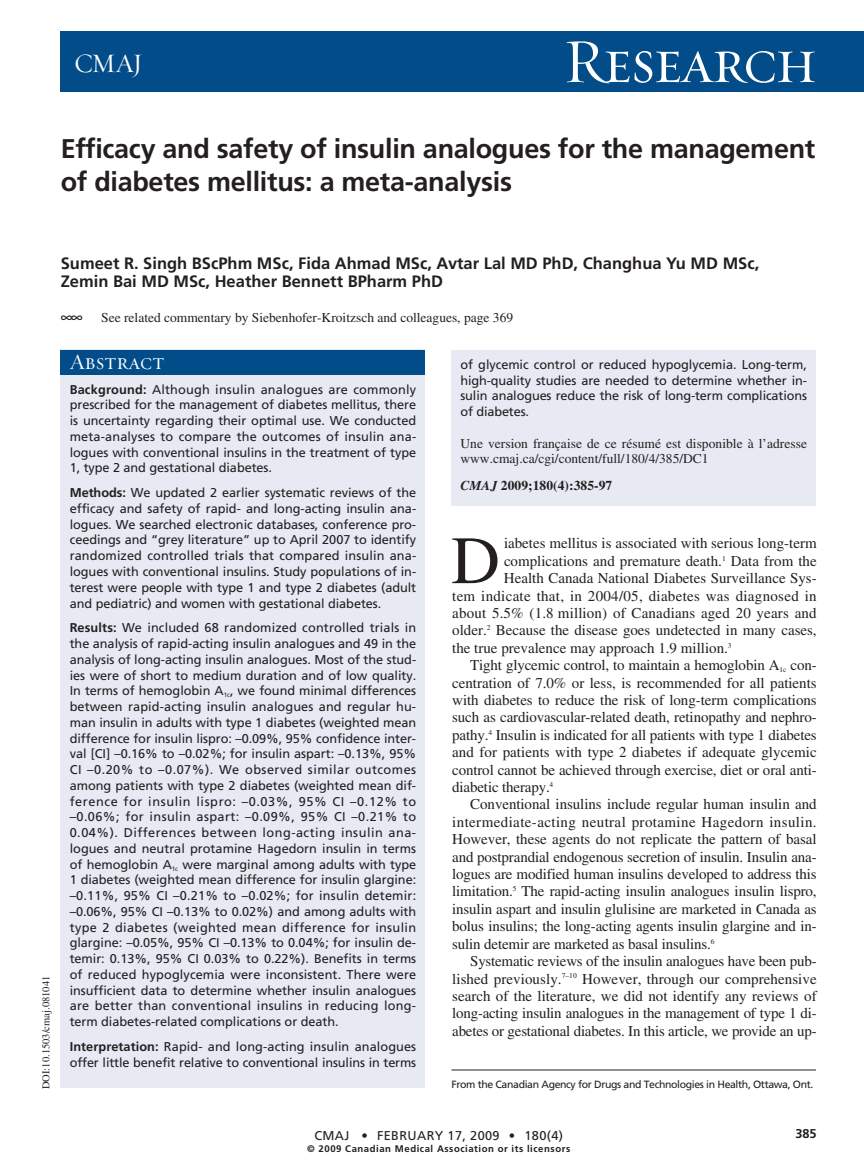
<style>
.page{position:relative;width:864px;height:1175px;background:#fff}
.page>*{position:absolute;margin:0;border:0;box-sizing:border-box;transform-origin:0 0}
.t1{font:67.5px "Times";color:#231f20}
.t2{font:63px "Requiem Display HTF Small Caps";letter-spacing:-.035em;color:#fff}
.t3{font:700 27px/33px "Frutiger";letter-spacing:-.01em;color:#231f20}
.t4{font:27px "Requiem Display HTF Roman";color:#fff}
.t5{font:22.5px "Requiem Display HTF Small Caps";color:#fff}
.t6{font:700 16.5px/18px "Frutiger";color:#231f20}
.t7{font:15px "Times";letter-spacing:-.005em;color:#231f20}
.t8{font:15px "Times";letter-spacing:.025em;color:#231f20}
.t9{font:15px "Times";letter-spacing:.02em;color:#231f20}
.t10{font:13.5px/15px "Times";color:#231f20}
.t11{font:700 13.5px "Times";letter-spacing:.005em;color:#231f20}
.t12{font:12.75px/15.8px "Frutiger";letter-spacing:-.005em;color:#231f20;text-align:justify}
.t13{font:12.75px "Frutiger";letter-spacing:.03em;color:#231f20}
.t14{font:700 12.75px "Frutiger";color:#231f20}
.t15{font:10.5px "Frutiger";letter-spacing:-.035em;color:#231f20}
.t16{font:10.5px "Times";color:#231f20}
.t17{font:700 9.6px "Frutiger";letter-spacing:.055em;color:#231f20}
.s1{font-family:"Quadraat Sans Caps Expert";font-size:16.5px}
.s2{font-weight:700}
.s3{font-style:italic}
</style>
<div class="page">
<hr style="left:452px;top:1069px;width:364px;height:1px;background:#231f20">
<div style="left:61px;top:32px;width:803px;height:60px;background:#014c89"></div>
<div style="left:61px;top:349px;width:364px;height:739px;background:#e7eaf3"></div>
<div style="left:61px;top:350px;width:364px;height:25px;background:#014c89"></div>
<div style="left:452px;top:350px;width:364px;height:156px;background:#e7eaf3"></div>
<h3 class="t4" style="left:74px;top:53px;width:70px">CMAJ</h3>
<h2 class="t2" style="left:563px;top:23px;width:256px">Research</h2>
<h3 class="t3" style="left:61px;top:134px;width:756px">Efficacy and safety of insulin analogues for the management of diabetes mellitus: a meta-analysis</h3>
<p class="t6" style="left:61px;top:255px;width:700px">Sumeet R. Singh BScPhm MSc, Fida Ahmad MSc, Avtar Lal MD PhD, Changhua Yu MD MSc,<br>Zemin Bai MD MSc, Heather Bennett BPharm PhD</p>
<p class="t10" style="left:61px;top:311px;width:454px"><span class="s1">@@</span> See related commentary by Siebenhofer-Kroitzsch and colleagues, page 369</p>
<p class="t16" style="left:42px;top:1089px;width:115px;rotate:-90deg">DOI:10.1503/cmaj.081041</p>
<h3 class="t5" style="left:70px;top:348px;width:96px">Abstract</h3>
<p class="t12" style="left:460px;top:357px;width:348px">of glycemic control or reduced hypoglycemia. Long-term, high-quality studies are needed to determine whether in&shy;sulin analogues reduce the risk of long-term complications of diabetes.</p>
<p class="t12" style="left:70px;top:382px;width:348px"><span class="s2">Background:</span> Although insulin analogues are commonly prescribed for the management of diabetes mellitus, there is uncertainty regarding their optimal use. We conducted meta-analyses to compare the outcomes of insulin ana&shy;logues with conventional insulins in the treatment of type 1, type 2 and gestational diabetes.</p>
<p class="t12" style="left:70px;top:486px;width:348px"><span class="s2">Methods:</span> We updated 2 earlier systematic reviews of the efficacy and safety of rapid- and long-acting insulin ana&shy;logues. We searched electronic databases, conference pro&shy;ceedings and “grey literature” up to April 2007 to identify randomized controlled trials that compared insulin ana&shy;logues with conventional insulins. Study populations of in&shy;terest were people with type 1 and type 2 diabetes (adult and pediatric) and women with gestational diabetes.</p>
<p class="t12" style="left:70px;top:621px;width:348px"><span class="s2">Results:</span> We included 68 randomized controlled trials in the analysis of rapid-acting insulin analogues and 49 in the analysis of long-acting insulin analogues. Most of the stud&shy;ies were of short to medium duration and of low quality.<br>In terms of hemoglobin A<sub>1c</sub>, we found minimal differences between rapid-acting insulin analogues and regular hu&shy;man insulin in adults with type 1 diabetes (weighted mean difference for insulin lispro: –0.09%, 95% confidence inter&shy;val [CI] –0.16% to –0.02%; for insulin aspart: –0.13%, 95% CI –0.20% to –0.07%). We observed similar outcomes among patients with type 2 diabetes (weighted mean dif&shy;ference for insulin lispro: –0.03%, 95% CI –0.12% to –0.06%; for insulin aspart: –0.09%, 95% CI –0.21% to 0.04%). Differences between long-acting insulin ana&shy;logues and neutral protamine Hagedorn insulin in terms of hemoglobin A<sub>1c</sub> were marginal among adults with type 1 diabetes (weighted mean difference for insulin glargine: –0.11%, 95% CI –0.21% to –0.02%; for insulin detemir: –0.06%, 95% CI –0.13% to 0.02%) and among adults with type 2 diabetes (weighted mean difference for insulin glargine: –0.05%, 95% CI –0.13% to 0.04%; for insulin de&shy;temir: 0.13%, 95% CI 0.03% to 0.22%). Benefits in terms of reduced hypoglycemia were inconsistent. There were insufficient data to determine whether insulin analogues are better than conventional insulins in reducing long&shy;term diabetes-related complications or death.</p>
<p class="t12" style="left:70px;top:1039px;width:348px"><span class="s2">Interpretation:</span> Rapid- and long-acting insulin analogues offer little benefit relative to conventional insulins in terms</p>
<p class="t10" style="left:460px;top:437px;width:348px">Une version française de ce résumé est disponible à l’adresse www.cmaj.ca/cgi/content/full/180/4/385/DC1</p>
<p class="t11" style="left:460px;top:480px;width:153px"><span class="s3">CMAJ</span> 2009;180(4):385-97</p>
<h1 class="t1" style="left:451px;top:536px;width:50px">D</h1>
<p class="t7" style="left:504px;top:538px;width:314px">iabetes mellitus is associated with serious long-term</p>
<p class="t7" style="left:504px;top:555px;width:314px">complications and premature death.<sup>1</sup> Data from the</p>
<p class="t7" style="left:504px;top:572px;width:314px">Health Canada National Diabetes Surveillance Sys-</p>
<p class="t9" style="left:452px;top:590px;width:366px">tem indicate that, in 2004/05, diabetes was diagnosed in</p>
<p class="t7" style="left:452px;top:607px;width:366px">about 5.5% (1.8 million) of Canadians aged 20 years and</p>
<p class="t7" style="left:452px;top:625px;width:366px">older.<sup>2</sup> Because the disease goes undetected in many cases,</p>
<p class="t7" style="left:452px;top:642px;width:281px">the true prevalence may approach 1.9 million.<sup>3</sup></p>
<p class="t7" style="left:470px;top:659px;width:348px">Tight glycemic control, to maintain a hemoglobin A<sub>1c</sub> con-</p>
<p class="t7" style="left:452px;top:677px;width:366px">centration of 7.0% or less, is recommended for all patients</p>
<p class="t7" style="left:452px;top:694px;width:366px">with diabetes to reduce the risk of long-term complications</p>
<p class="t7" style="left:452px;top:712px;width:366px">such as cardiovascular-related death, retinopathy and nephro-</p>
<p class="t7" style="left:452px;top:729px;width:366px">pathy.<sup>4</sup> Insulin is indicated for all patients with type 1 diabetes</p>
<p class="t7" style="left:452px;top:746px;width:366px">and for patients with type 2 diabetes if adequate glycemic</p>
<p class="t7" style="left:452px;top:764px;width:366px">control cannot be achieved through exercise, diet or oral anti-</p>
<p class="t7" style="left:452px;top:781px;width:103px">diabetic therapy.<sup>4</sup></p>
<p class="t7" style="left:470px;top:799px;width:348px">Conventional insulins include regular human insulin and</p>
<p class="t8" style="left:452px;top:816px;width:366px">intermediate-acting neutral protamine Hagedorn insulin.</p>
<p class="t7" style="left:452px;top:833px;width:366px">However, these agents do not replicate the pattern of basal</p>
<p class="t7" style="left:452px;top:851px;width:366px">and postprandial endogenous secretion of insulin. Insulin ana-</p>
<p class="t7" style="left:452px;top:868px;width:366px">logues are modified human insulins developed to address this</p>
<p class="t7" style="left:452px;top:886px;width:366px">limitation.<sup>5</sup> The rapid-acting insulin analogues insulin lispro,</p>
<p class="t7" style="left:452px;top:903px;width:366px">insulin aspart and insulin glulisine are marketed in Canada as</p>
<p class="t7" style="left:452px;top:920px;width:366px">bolus insulins; the long-acting agents insulin glargine and in-</p>
<p class="t7" style="left:452px;top:938px;width:264px">sulin detemir are marketed as basal insulins.<sup>6</sup></p>
<p class="t7" style="left:470px;top:955px;width:348px">Systematic reviews of the insulin analogues have been pub-</p>
<p class="t7" style="left:452px;top:973px;width:366px">lished previously.<sup>7–10</sup> However, through our comprehensive</p>
<p class="t7" style="left:452px;top:990px;width:366px">search of the literature, we did not identify any reviews of</p>
<p class="t7" style="left:452px;top:1007px;width:366px">long-acting insulin analogues in the management of type 1 di-</p>
<p class="t7" style="left:452px;top:1025px;width:366px">abetes or gestational diabetes. In this article, we provide an up-</p>
<p class="t15" style="left:452px;top:1080px;width:363px">From the Canadian Agency for Drugs and Technologies in Health, Ottawa, Ont.</p>
<p class="t13" style="left:314px;top:1130px;width:250px">CMAJ • FEBRUARY 17, 2009 • 180(4)</p>
<p class="t17" style="left:307px;top:1145px;width:265px">© 2009 Canadian Medical Association or its licensors</p>
<p class="t14" style="left:795px;top:1128px;width:23px">385</p>
</div>
